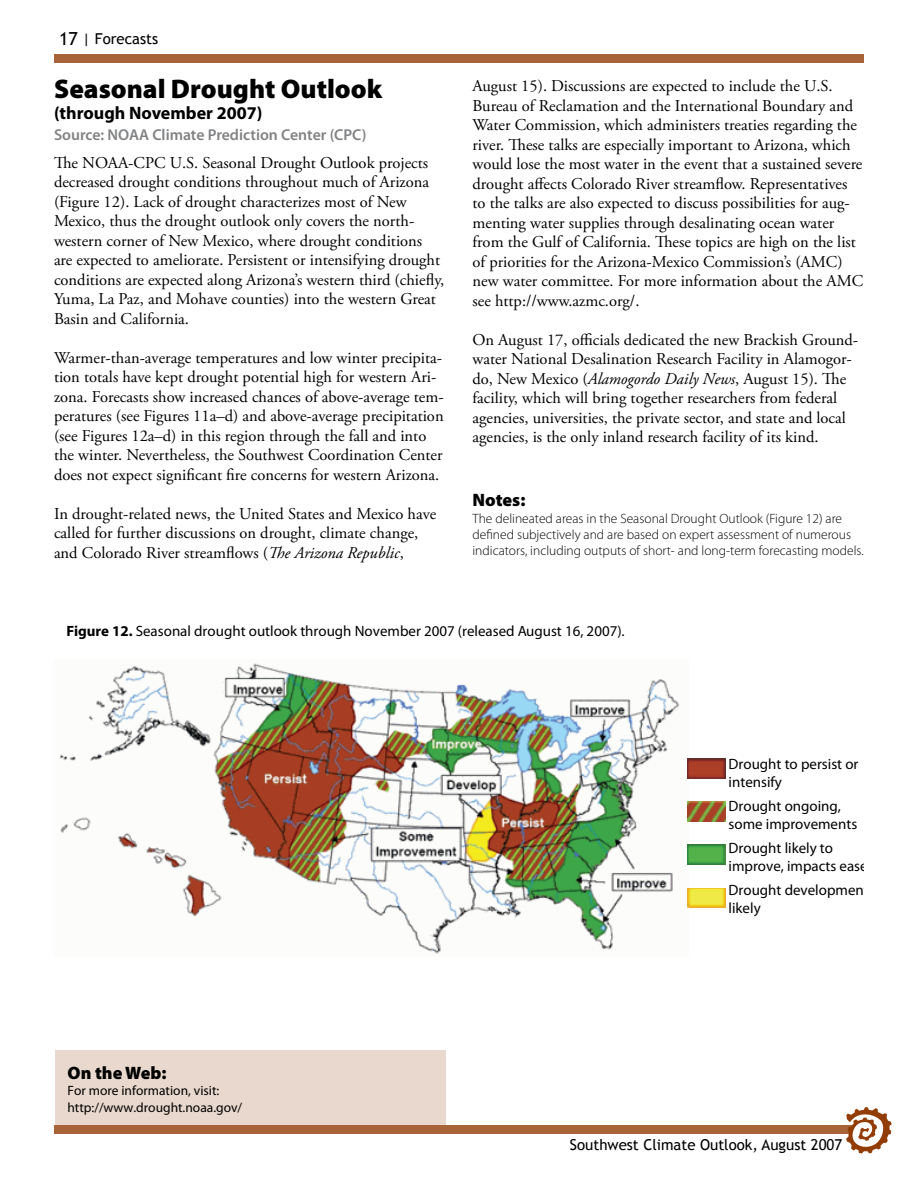
<style>
.page{position:relative;width:918px;height:1188px;background:#fff}
.page>*{position:absolute;margin:0;border:0;box-sizing:border-box;transform-origin:0 0}
.t1{font:900 27px "Myriad Pro";color:#000}
.t2{font:700 18px "Myriad Pro";color:#000}
.t3{font:900 18px "Myriad Pro";color:#000}
.t4{font:16.5px/19.5px "Adobe Garamond Pro";letter-spacing:-.005em;color:#000}
.t5{font:600 15.75px "Myriad Pro";color:#808284}
.t6{font:15px/18px "Myriad Pro";color:#000}
.t7{font:15px "Trebuchet MS";color:#000}
.t8{font:300 13.5px/16.2px "Myriad Pro";color:#000}
.t9{font:13.5px/16.5px "Myriad Pro";color:#000}
.s1{font-size:18px}
.s2{font-style:italic}
.s3{font-weight:700}
</style>
<div class="page">
<div style="left:55px;top:1050px;width:391px;height:83px;background:#e9d8cd"></div>
<div style="left:55px;top:1126px;width:808px;height:7px;background:#a86338"></div>
<div style="left:54px;top:1125px;width:810px;height:9px;border:2px solid #a86338"></div>
<svg style="left:846px;top:1107px;width:46px;height:46px"></svg>
<div style="left:55px;top:55px;width:808px;height:7px;background:#a86338"></div>
<div style="left:54px;top:54px;width:810px;height:9px;border:2px solid #a86338"></div>
<img style="left:60px;top:663px;width:628px;height:291px">
<img style="left:688px;top:888px;width:37px;height:19px">
<img style="left:688px;top:845px;width:37px;height:19px">
<img style="left:688px;top:802px;width:37px;height:19px">
<img style="left:688px;top:759px;width:37px;height:19px">
<p class="t7" style="left:59px;top:30px;width:101px"><span class="s1">17</span> | Forecasts</p>
<h1 class="t1" style="left:54px;top:71px;width:330px">Seasonal Drought Outlook</h1>
<p class="t2" style="left:54px;top:101px;width:210px">(through November 2007)</p>
<p class="t5" style="left:54px;top:125px;width:314px">Source: NOAA Climate Prediction Center (CPC)</p>
<p class="t4" style="left:54px;top:154px;width:392px">The NOAA-CPC U.S. Seasonal Drought Outlook projects decreased drought conditions throughout much of Arizona (Figure 12). Lack of drought characterizes most of New Mexico, thus the drought outlook only covers the north&shy;western corner of New Mexico, where drought conditions are expected to ameliorate. Persistent or intensifying drought conditions are expected along Arizona’s western third (chiefly, Yuma, La Paz, and Mohave counties) into the western Great Basin and California.</p>
<p class="t4" style="left:54px;top:349px;width:391px">Warmer-than-average temperatures and low winter precipita&shy;tion totals have kept drought potential high for western Ari&shy;zona. Forecasts show increased chances of above-average tem&shy;peratures (see Figures 11a–d) and above-average precipitation (see Figures 12a–d) in this region through the fall and into the winter. Nevertheless, the Southwest Coordination Center does not expect significant fire concerns for western Arizona.</p>
<p class="t4" style="left:54px;top:505px;width:384px">In drought-related news, the United States and Mexico have called for further discussions on drought, climate change, and Colorado River streamflows (<span class="s2">The Arizona Republic</span>,</p>
<p class="t4" style="left:472px;top:77px;width:392px">August 15). Discussions are expected to include the U.S.<br>Bureau of Reclamation and the International Boundary and Water Commission, which administers treaties regarding the river. These talks are especially important to Arizona, which would lose the most water in the event that a sustained severe drought affects Colorado River streamflow. Representatives to the talks are also expected to discuss possibilities for aug&shy;menting water supplies through desalinating ocean water from the Gulf of California. These topics are high on the list of priorities for the Arizona-Mexico Commission’s (AMC) new water committee. For more information about the AMC see http://www.azmc.org/.</p>
<p class="t4" style="left:472px;top:331px;width:387px">On August 17, officials dedicated the new Brackish Ground&shy;water National Desalination Research Facility in Alamogor&shy;do, New Mexico (<span class="s2">Alamogordo Daily News</span>, August 15). The facility, which will bring together researchers from federal agencies, universities, the private sector, and state and local agencies, is the only inland research facility of its kind.</p>
<p class="t3" style="left:472px;top:488px;width:54px">Notes:</p>
<p class="t8" style="left:472px;top:510px;width:393px">The delineated areas in the Seasonal Drought Outlook (Figure 12) are defined subjectively and are based on expert assessment of numerous indicators, including outputs of short- and long-term forecasting models.</p>
<p class="t6" style="left:66px;top:622px;width:560px"><span class="s3">Figure 12.</span> Seasonal drought outlook through November 2007 (released August 16, 2007).</p>
<p class="t3" style="left:68px;top:1060px;width:101px">On the Web:</p>
<p class="t9" style="left:68px;top:1082px;width:176px">For more information, visit: http://www.drought.noaa.gov/</p>
<p class="t6" style="left:729px;top:755px;width:131px">Drought to persist or intensify</p>
<p class="t6" style="left:729px;top:797px;width:130px">Drought ongoing, some improvements</p>
<p class="t6" style="left:729px;top:839px;width:141px">Drought likely to improve, impacts ease</p>
<p class="t6" style="left:729px;top:881px;width:142px">Drought development likely</p>
<p class="t7" style="left:570px;top:1135px;width:274px">Southwest Climate Outlook, August 2007</p>
</div>
